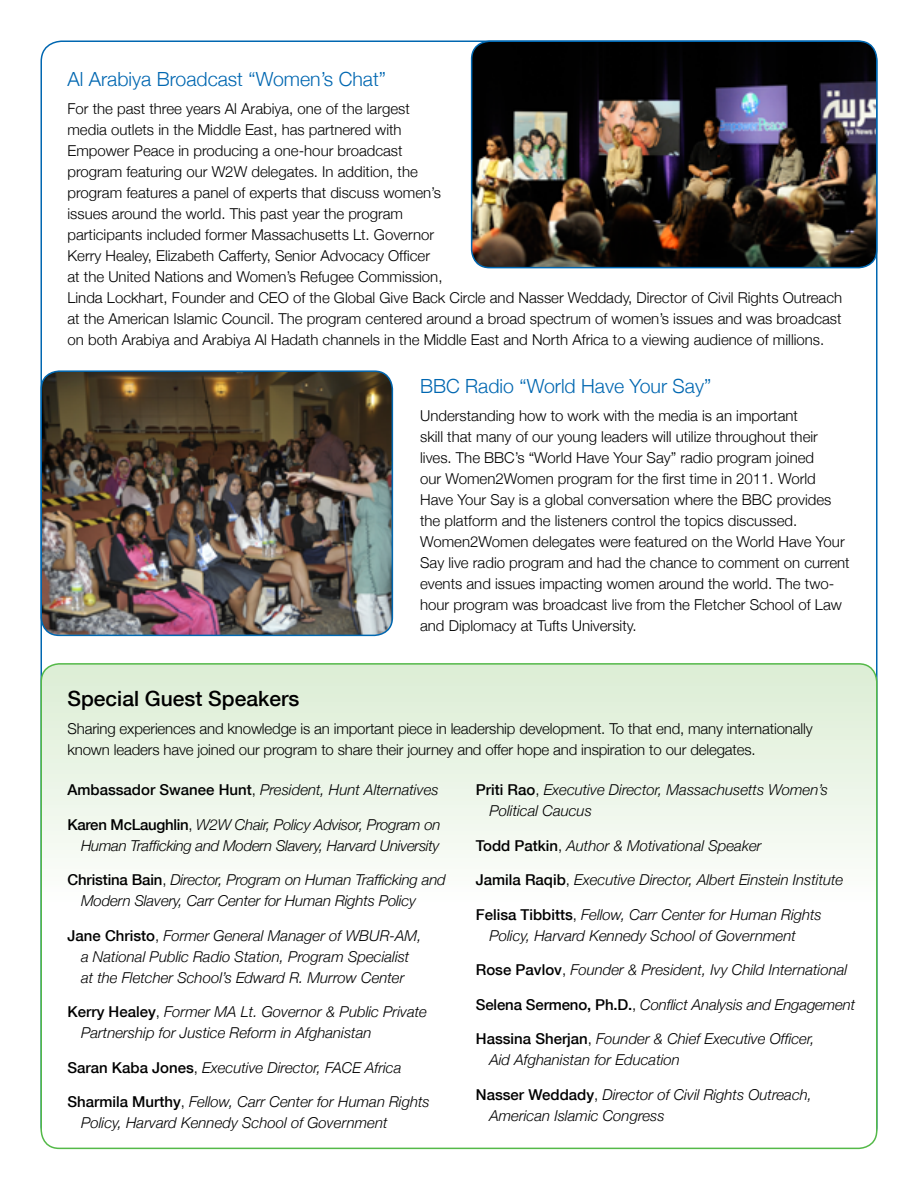
<style>
.page{position:relative;width:918px;height:1188px;background:#fff}
.page>*{position:absolute;margin:0;border:0;box-sizing:border-box;transform-origin:0 0}
.header1{font:500 21px "Helvetica Neue";color:#000}
.programTitle2{font:300 19.5px "Helvetica Neue";color:#0067b1}
.Body{font:300 15px/21px "Helvetica Neue";color:#000}
.Body-2{font:italic 300 15px/21px "Helvetica Neue";color:#000}
.Body-3{font:italic 300 15px/21px "Helvetica Neue";letter-spacing:-.02em;color:#000;text-align:right}
.s1{font-weight:500;font-style:normal}
.s2{font-style:normal}
</style>
<div class="page">
<svg style="left:41px;top:664px;width:836px;height:484px"></svg>
<img style="left:41px;top:371px;width:351px;height:264px">
<div style="left:40px;top:370px;width:353px;height:266px;border:2px solid #0067b1;border-radius:18px"></div>
<img style="left:472px;top:41px;width:405px;height:227px">
<div style="left:471px;top:41px;width:407px;height:227px;border:2px solid #0067b1;border-radius:18px"></div>
<p class="programTitle2" style="left:68px;top:64px;width:320px">Al Arabiya Broadcast “Women’s Chat”</p>
<p class="Body" style="left:68px;top:97px;width:776px">For the past three years Al Arabiya, one of the largest<br>media outlets in the Middle East, has partnered with<br>Empower Peace in producing a one-hour broadcast<br>program featuring our W2W delegates. In addition, the<br>program features a panel of experts that discuss women’s<br>issues around the world. This past year the program<br>participants included former Massachusetts Lt. Governor<br>Kerry Healey, Elizabeth Cafferty, Senior Advocacy Officer<br>at the United Nations and Women’s Refugee Commission,<br>Linda Lockhart, Founder and CEO of the Global Give Back Circle and Nasser Weddady, Director of Civil Rights Outreach at the American Islamic Council. The program centered around a broad spectrum of women’s issues and was broadcast on both Arabiya and Arabiya Al Hadath channels in the Middle East and North Africa to a viewing audience of millions.</p>
<p class="programTitle2" style="left:420px;top:370px;width:293px">BBC Radio “World Have Your Say”</p>
<p class="Body" style="left:420px;top:404px;width:431px">Understanding how to work with the media is an important<br>skill that many of our young leaders will utilize throughout their lives. The BBC’s “World Have Your Say” radio program joined<br>our Women2Women program for the first time in 2011. World Have Your Say is a global conversation where the BBC provides the platform and the listeners control the topics discussed.<br>Women2Women delegates were featured on the World Have Your Say live radio program and had the chance to comment on current events and issues impacting women around the world. The two&shy;hour program was broadcast live from the Fletcher School of Law and Diplomacy at Tufts University.</p>
<p class="header1" style="left:68px;top:681px;width:233px">Special Guest Speakers</p>
<p class="Body" style="left:68px;top:717px;width:747px">Sharing experiences and knowledge is an important piece in leadership development. To that end, many internationally known leaders have joined our program to share their journey and offer hope and inspiration to our delegates.</p>
<p class="Body-2" style="left:68px;top:779px;width:373px"><span class="s1">Ambassador Swanee Hunt</span><span class="s2">,</span> President, Hunt Alternatives</p>
<p class="Body-3" style="left:68px;top:813px;width:375px"><span class="s1">Karen McLaughlin</span><span class="s2">,</span> W2W Chair, Policy Advisor, Program on<br>Human Trafficking and Modern Slavery, Harvard University</p>
<p class="Body-2" style="left:81px;top:869px;width:366px;text-indent:-14px"><span class="s1">Christina Bain</span><span class="s2">,</span> Director, Program on Human Trafficking and<br>Modern Slavery, Carr Center for Human Rights Policy</p>
<p class="Body-2" style="left:68px;top:924px;width:356px;text-align:center"><span class="s1">Jane Christo</span><span class="s2">,</span> Former General Manager of WBUR-AM, a National Public Radio Station, Program Specialist<br>at the Fletcher School’s Edward R. Murrow Center</p>
<p class="Body-2" style="left:81px;top:1001px;width:348px;text-indent:-14px"><span class="s1">Kerry Healey</span><span class="s2">,</span> Former MA Lt. Governor &amp; Public Private<br>Partnership for Justice Reform in Afghanistan</p>
<p class="Body-2" style="left:68px;top:1056px;width:336px"><span class="s1">Saran Kaba Jones</span><span class="s2">,</span> Executive Director, FACE Africa</p>
<p class="Body-2" style="left:81px;top:1091px;width:350px;text-indent:-14px"><span class="s1">Sharmila Murthy</span><span class="s2">,</span> Fellow, Carr Center for Human Rights<br>Policy, Harvard Kennedy School of Government</p>
<p class="Body-2" style="left:489px;top:779px;width:340px;text-indent:-14px"><span class="s1">Priti Rao</span><span class="s2">,</span> Executive Director, Massachusetts Women’s<br>Political Caucus</p>
<p class="Body-2" style="left:476px;top:834px;width:287px"><span class="s1">Todd Patkin</span><span class="s2">,</span> Author &amp; Motivational Speaker</p>
<p class="Body-2" style="left:476px;top:869px;width:369px"><span class="s1">Jamila Raqib</span><span class="s2">,</span> Executive Director, Albert Einstein Institute</p>
<p class="Body-2" style="left:489px;top:903px;width:334px;text-indent:-14px"><span class="s1">Felisa Tibbitts</span><span class="s2">,</span> Fellow, Carr Center for Human Rights<br>Policy, Harvard Kennedy School of Government</p>
<p class="Body-2" style="left:476px;top:959px;width:373px"><span class="s1">Rose Pavlov</span><span class="s2">,</span> Founder &amp; President, Ivy Child International</p>
<p class="Body-2" style="left:476px;top:993px;width:381px"><span class="s1">Selena Sermeno, Ph.D.</span><span class="s2">,</span> Conflict Analysis and Engagement</p>
<p class="Body-2" style="left:489px;top:1028px;width:327px;text-indent:-14px"><span class="s1">Hassina Sherjan</span><span class="s2">,</span> Founder &amp; Chief Executive Officer,<br>Aid Afghanistan for Education</p>
<p class="Body-2" style="left:489px;top:1083px;width:324px;text-indent:-14px"><span class="s1">Nasser Weddady</span><span class="s2">,</span> Director of Civil Rights Outreach,<br>American Islamic Congress</p>
</div>
